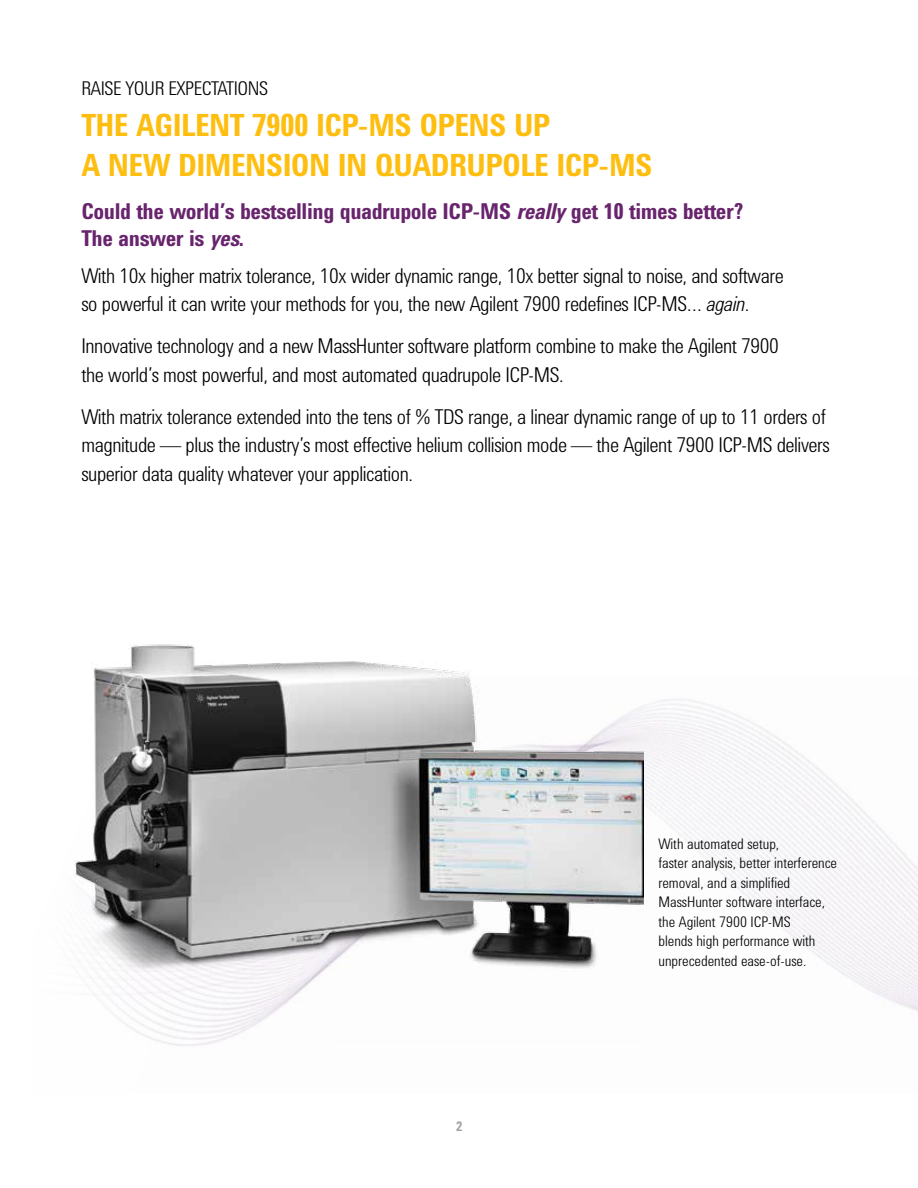
<style>
.page{position:relative;width:918px;height:1188px;background:#fff}
.page>*{position:absolute;margin:0;border:0;box-sizing:border-box;transform-origin:0 0}
.t1{font:700 31.5px/40.5px "Agilent Condensed CFF";letter-spacing:-.02em;color:#febe10}
.t2{font:700 22.5px/27px "Agilent Condensed CFF";letter-spacing:-.02em;color:#68246d}
.t3{font:300 21px/28.5px "Agilent Condensed CFF";letter-spacing:-.02em;color:#000}
.t4{font:300 19.5px "Agilent Condensed CFF";letter-spacing:-.02em;color:#000}
.t5{font:300 15px/19.5px "Agilent Condensed CFF";color:#000}
.t6{font:700 13.5px "Agilent Condensed CFF";color:#a1a1a4}
.s1{font-style:italic}
</style>
<div class="page">
<img style="left:67px;top:644px;width:577px;height:399px">
<p class="t4" style="left:81px;top:74px;width:188px">RAISE YOUR EXPECTATIONS</p>
<h1 class="t1" style="left:81px;top:103px;width:573px">THE AGILENT 7900 ICP-MS OPENS UP<br>A NEW DIMENSION IN QUADRUPOLE ICP-MS</h1>
<p class="t2" style="left:81px;top:197px;width:664px">Could the world’s bestselling quadrupole ICP-MS <span class="s1">really</span> get 10 times better?<br>The answer is <span class="s1">yes</span>.</p>
<p class="t3" style="left:81px;top:260px;width:704px">With 10x higher matrix tolerance, 10x wider dynamic range, 10x better signal to noise, and software so powerful it can write your methods for you, the new Agilent 7900 redefines ICP-MS… <span class="s1">again</span>.</p>
<p class="t3" style="left:81px;top:330px;width:699px">Innovative technology and a new MassHunter software platform combine to make the Agilent 7900 the world’s most powerful, and most automated quadrupole ICP-MS.</p>
<p class="t3" style="left:81px;top:401px;width:750px">With matrix tolerance extended into the tens of % TDS range, a linear dynamic range of up to 11 orders of magnitude — plus the industry’s most effective helium collision mode — the Agilent 7900 ICP-MS delivers superior data quality whatever your application.</p>
<p class="t6" style="left:456px;top:1117px;width:8px">2</p>
<p class="t5" style="left:658px;top:832px;width:180px">With automated setup,<br>faster analysis, better interference removal, and a simplified<br>MassHunter software interface, the Agilent 7900 ICP-MS<br>blends high performance with unprecedented ease-of-use.</p>
</div>
